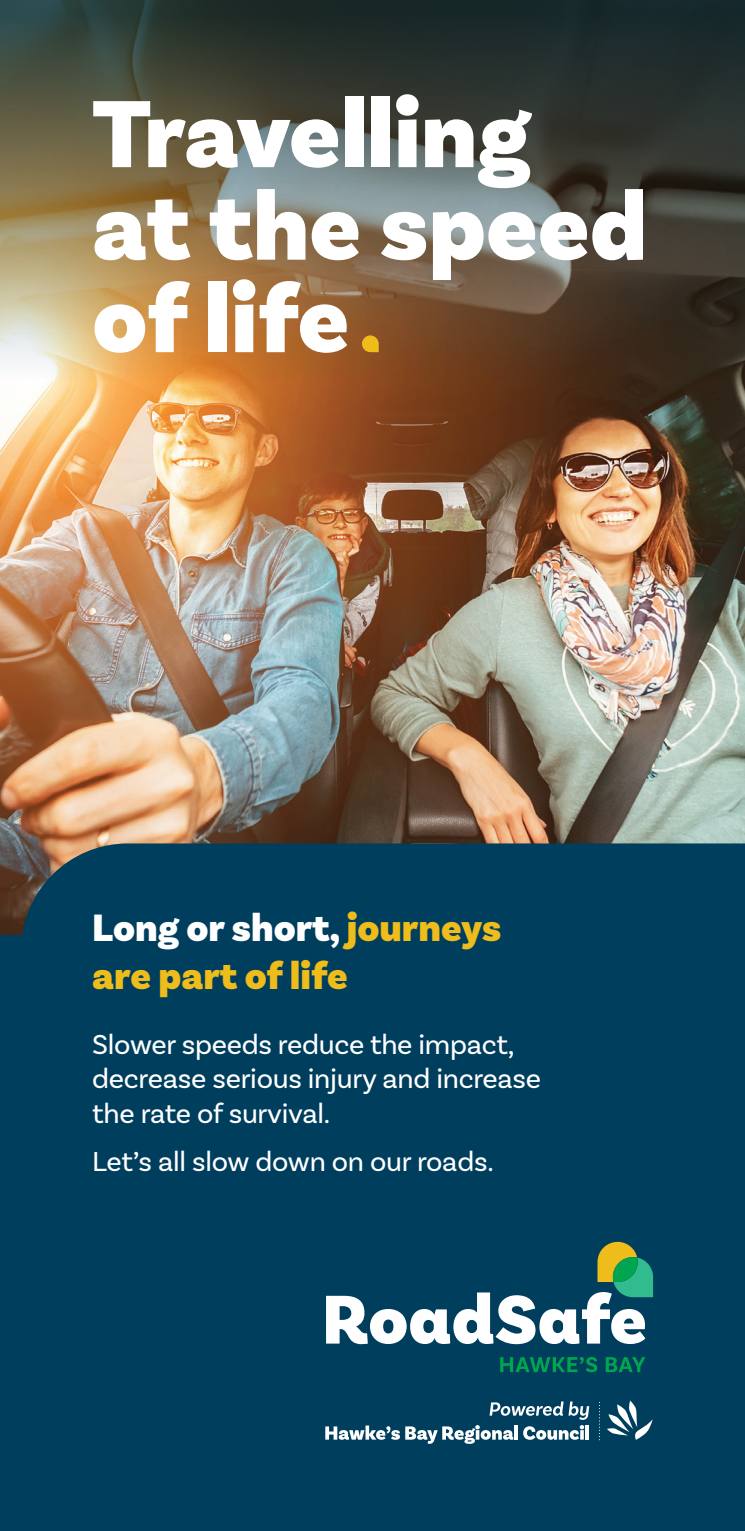
<style>
.page{position:relative;width:745px;height:1531px;background:#fff}
.page>*{position:absolute;margin:0;border:0;box-sizing:border-box;transform-origin:0 0}
.t1{font:900 100px/92.5px "Basic Sans";color:#fff}
.t2{font:900 40px/48px "Basic Sans";color:#eebc1b}
.t3{font:28.75px/34.5px "Basic Sans";letter-spacing:-.01em;color:#fff}
.s1{color:#fff}
</style>
<div class="page">
<img style="left:0;top:399px;width:744px;height:536px">
<img style="left:0;top:0;width:744px;height:399px">
<div style="left:21px;top:843px;width:723px;height:688px;background:#003e5e"></div>
<svg style="left:606px;top:1400px;width:46px;height:40px"></svg>
<svg style="left:325px;top:1401px;width:264px;height:43px;background:#35667f"></svg>
<hr style="left:585px;top:1425px;width:3px;height:14px;background:#fff">
<svg style="left:598px;top:1402px;width:1px;height:38px"></svg>
<svg style="left:500px;top:1357px;width:97px;height:15px"></svg>
<svg style="left:605px;top:1357px;width:40px;height:15px"></svg>
<svg style="left:326px;top:1242px;width:326px;height:102px"></svg>
<div style="left:0;top:935px;width:21px;height:596px;background:#003e5e"></div>
<div style="left:362px;top:335px;width:16px;height:17px;background:#eebc1b;border-radius:8px"></div>
<p class="t1" style="left:92px;top:90px;width:556px">Travelling at the speed of life</p>
<p class="t2" style="left:92px;top:904px;width:410px"><span class="s1">Long or short,</span> journeys are part of life</p>
<p class="t3" style="left:92px;top:1026px;width:450px">Slower speeds reduce the impact, decrease serious injury and increase the rate of survival.</p>
<p class="t3" style="left:92px;top:1144px;width:402px">Let’s all slow down on our roads.</p>
</div>
